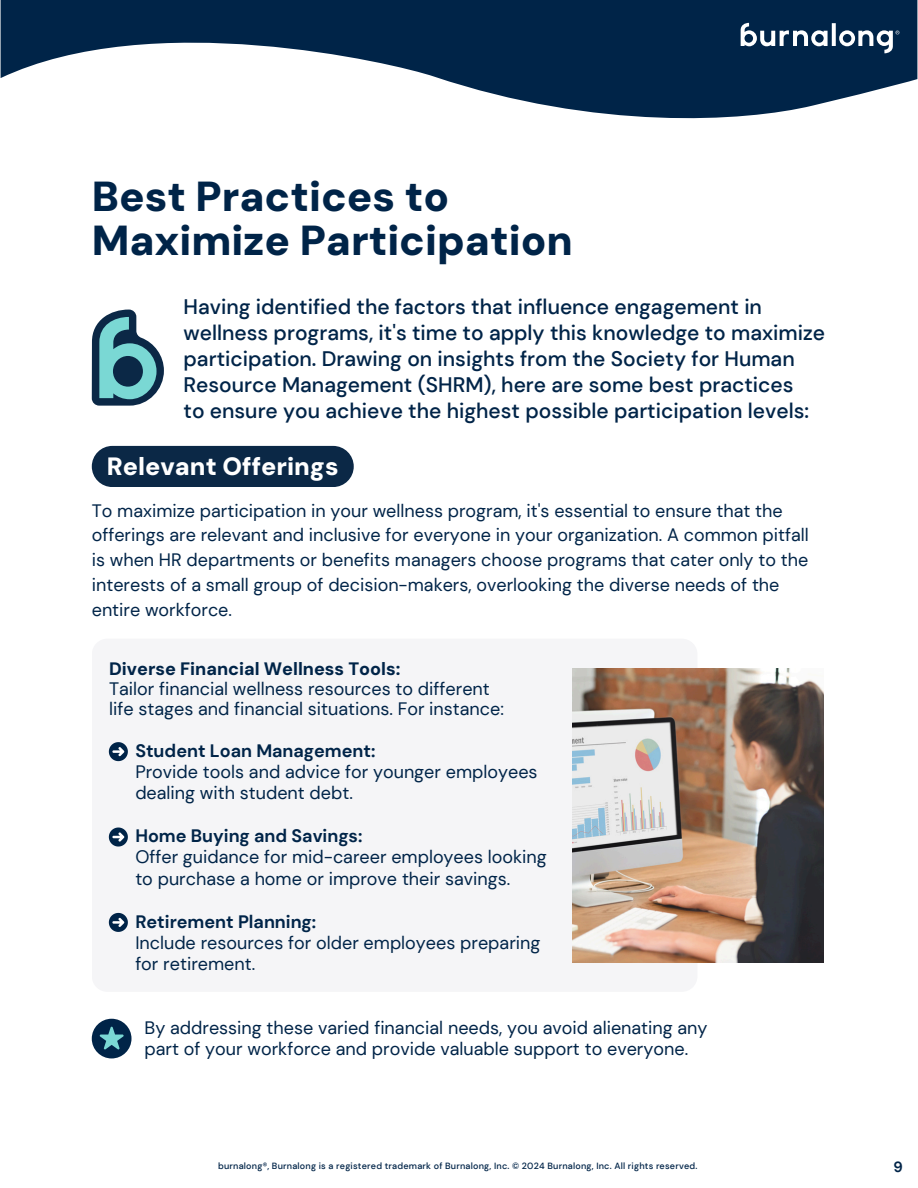
<style>
.page{position:relative;width:918px;height:1188px;background:#fff}
.page>*{position:absolute;margin:0;border:0;box-sizing:border-box;transform-origin:0 0}
.t1{font:900 42px/43.8px "DM Sans";color:#002448}
.t2{font:900 25.05px "DM Sans";color:#fff}
.t3{font:500 21px/25.8px "DM Sans";color:#002448}
.t4{font:18px/24.8px "DM Sans";color:#002448}
.t5{font:700 18px "DM Sans";color:#002448}
.t6{font:800 18px "DM Sans";color:#002448}
.t7{font:700 14.7px "DM Sans";color:#002448}
.t8{font:500 9px "DM Sans";letter-spacing:.025em;color:#002448}
</style>
<div class="page">
<svg style="left:1px;top:0;width:916px;height:118px;fill:#002448"></svg>
<svg style="left:741px;top:23px;width:158px;height:30px"></svg>
<svg style="left:92px;top:310px;width:72px;height:95px"></svg>
<svg style="left:109px;top:742px;width:19px;height:19px"></svg>
<svg style="left:109px;top:828px;width:19px;height:19px"></svg>
<svg style="left:109px;top:913px;width:19px;height:19px"></svg>
<img style="left:572px;top:669px;width:251px;height:293px">
<div style="left:92px;top:446px;width:262px;height:41px;background:#0b2846;border-radius:21px"></div>
<div style="left:92px;top:1019px;width:39px;height:39px;background:#002448;border-radius:50%"></div>
<svg style="left:100px;top:1027px;width:24px;height:22px"></svg>
<h1 class="t1" style="left:92px;top:175px;width:483px">Best Practices to<br>Maximize Participation</h1>
<p class="t3" style="left:184px;top:294px;width:643px">Having identified the factors that influence engagement in wellness programs, it's time to apply this knowledge to maximize participation. Drawing on insights from the Society for Human Resource Management (SHRM), here are some best practices<br>to ensure you achieve the highest possible participation levels:</p>
<h2 class="t2" style="left:107px;top:450px;width:233px">Relevant Offerings</h2>
<p class="t4" style="left:92px;top:498px;width:719px">To maximize participation in your wellness program, it's essential to ensure that the offerings are relevant and inclusive for everyone in your organization. A common pitfall is when HR departments or benefits managers choose programs that cater only to the interests of a small group of decision-makers, overlooking the diverse needs of the entire workforce.</p>
<p class="t6" style="left:109px;top:657px;width:293px">Diverse Financial Wellness Tools:</p>
<p class="t4" style="left:109px;top:678px;width:396px;line-height:20.2px">Tailor financial wellness resources to different life stages and financial situations. For instance:</p>
<p class="t5" style="left:135px;top:739px;width:242px">Student Loan Management:</p>
<p class="t4" style="left:135px;top:761px;width:404px;line-height:21.3px">Provide tools and advice for younger employees dealing with student debt.</p>
<p class="t5" style="left:135px;top:825px;width:229px">Home Buying and Savings:</p>
<p class="t4" style="left:135px;top:846px;width:413px;line-height:21.3px">Offer guidance for mid-career employees looking to purchase a home or improve their savings.</p>
<p class="t5" style="left:135px;top:910px;width:182px">Retirement Planning:</p>
<p class="t4" style="left:135px;top:932px;width:407px;line-height:21.3px">Include resources for older employees preparing for retirement.</p>
<p class="t4" style="left:145px;top:1017px;width:565px;line-height:21.3px">By addressing these varied financial needs, you avoid alienating any part of your workforce and provide valuable support to everyone.</p>
<p class="t8" style="left:218px;top:1160px;width:481px">burnalong®, Burnalong is a registered trademark of Burnalong, Inc. © 2024 Burnalong, Inc. All rights reserved.</p>
<p class="t7" style="left:893px;top:1157px;width:11px">9</p>
</div>
